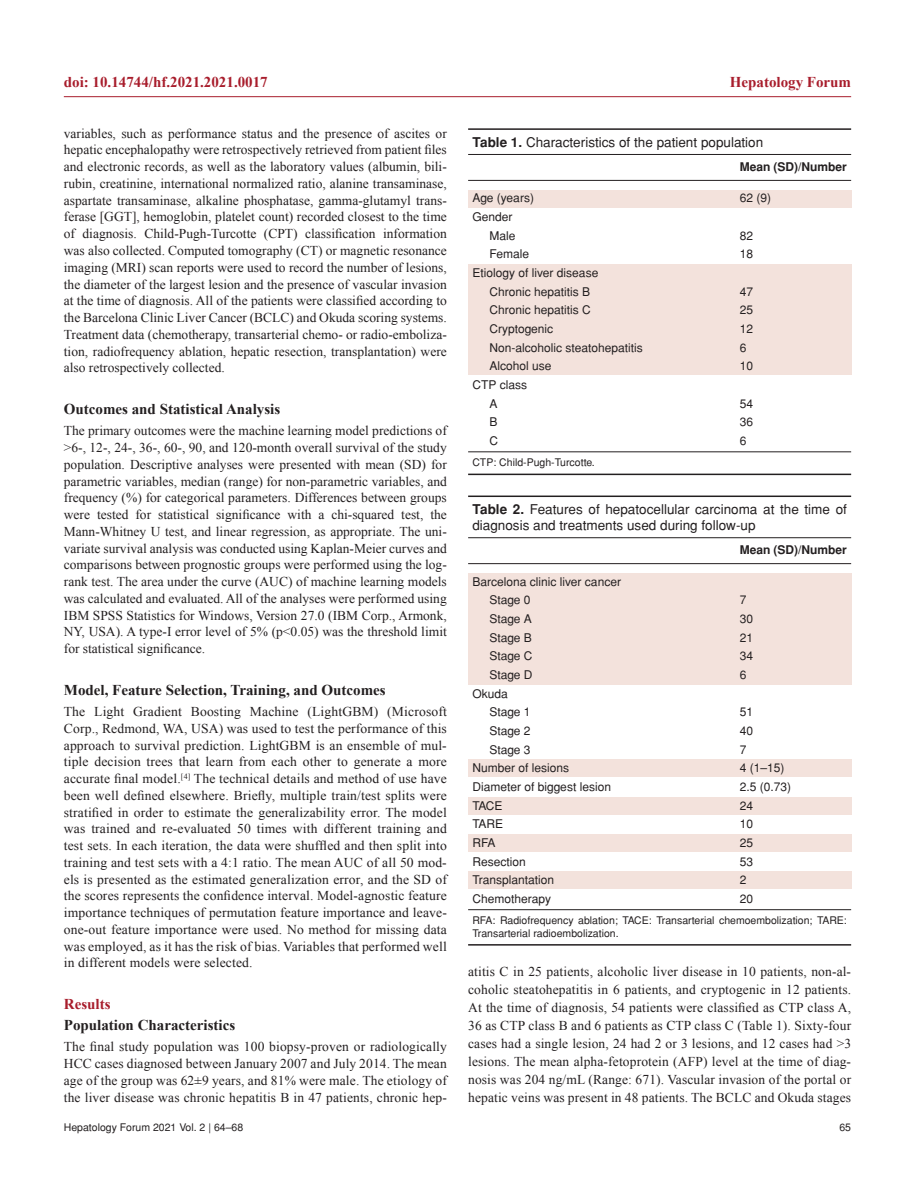
<style>
.page{position:relative;width:915px;height:1191px;background:#fff}
.page>*{position:absolute;margin:0;border:0;box-sizing:border-box;transform-origin:0 0}
.IKINCI_ARABASLIK{font:700 15px "Times New Roman";color:#231f20}
.ARA_BASLIK{font:700 15px "Times New Roman";color:#a81d2c}
.ANA_METIN{font:13.5px/16.8px "Times New Roman";letter-spacing:.01em;color:#231f20;text-align:justify}
.t1{font:13.5px/16.2px "Helvetica Normal Tr";color:#231f20}
.t2{font:12px "Helvetica Normal Tr";color:#231f20}
.t3{font:700 12px "Helvetica Tr";color:#231f20}
.t4{font:10.5px/12.6px "Helvetica Normal Tr";color:#231f20}
.s1{font-family:"Helvetica Tr";font-weight:700}
</style>
<div class="page">
<hr style="left:64px;top:96px;width:786px;height:1px;background:#a81d2c">
<hr style="left:468px;top:473px;width:382px;height:2px;background:#231f20">
<div style="left:468px;top:190px;width:382px;height:17px;background:#f3e2dc"></div>
<div style="left:468px;top:264px;width:382px;height:111px;background:#f3e2dc"></div>
<hr style="left:468px;top:128px;width:382px;height:2px;background:#231f20">
<hr style="left:468px;top:154px;width:382px;height:1px;background:#231f20">
<hr style="left:468px;top:180px;width:382px;height:1px;background:#231f20">
<hr style="left:468px;top:451px;width:382px;height:1px;background:#231f20">
<hr style="left:468px;top:944px;width:382px;height:1px;background:#231f20">
<div style="left:468px;top:573px;width:382px;height:112px;background:#f3e2dc"></div>
<div style="left:468px;top:759px;width:382px;height:17px;background:#f3e2dc"></div>
<div style="left:468px;top:797px;width:382px;height:17px;background:#f3e2dc"></div>
<div style="left:468px;top:834px;width:382px;height:17px;background:#f3e2dc"></div>
<div style="left:468px;top:871px;width:382px;height:17px;background:#f3e2dc"></div>
<hr style="left:468px;top:495px;width:382px;height:2px;background:#231f20">
<hr style="left:468px;top:537px;width:382px;height:1px;background:#231f20">
<hr style="left:468px;top:563px;width:382px;height:1px;background:#231f20">
<hr style="left:468px;top:909px;width:382px;height:1px;background:#231f20">
<p class="ARA_BASLIK" style="left:64px;top:71px;width:205px">doi: 10.14744/hf.2021.2021.0017</p>
<p class="ARA_BASLIK" style="left:729px;top:71px;width:123px">Hepatology Forum</p>
<p class="ANA_METIN" style="left:64px;top:125px;width:384px">variables, such as performance status and the presence of ascites or hepatic encephalopathy were retrospectively retrieved from patient files and electronic records, as well as the laboratory values (albumin, bili&shy;rubin, creatinine, international normalized ratio, alanine transaminase, aspartate transaminase, alkaline phosphatase, gamma-glutamyl trans&shy;ferase [GGT], hemoglobin, platelet count) recorded closest to the time of diagnosis. Child-Pugh-Turcotte (CPT) classification information was also collected. Computed tomography (CT) or magnetic resonance imaging (MRI) scan reports were used to record the number of lesions, the diameter of the largest lesion and the presence of vascular invasion at the time of diagnosis. All of the patients were classified according to the Barcelona Clinic Liver Cancer (BCLC) and Okuda scoring systems.<br>Treatment data (chemotherapy, transarterial chemo- or radio-emboliza&shy;tion, radiofrequency ablation, hepatic resection, transplantation) were also retrospectively collected.</p>
<p class="IKINCI_ARABASLIK" style="left:64px;top:399px;width:218px">Outcomes and Statistical Analysis</p>
<p class="ANA_METIN" style="left:64px;top:422px;width:384px">The primary outcomes were the machine learning model predictions of &gt;6-, 12-, 24-, 36-, 60-, 90, and 120-month overall survival of the study population. Descriptive analyses were presented with mean (SD) for parametric variables, median (range) for non-parametric variables, and frequency (%) for categorical parameters. Differences between groups were tested for statistical significance with a chi-squared test, the Mann-Whitney U test, and linear regression, as appropriate. The uni&shy;variate survival analysis was conducted using Kaplan-Meier curves and comparisons between prognostic groups were performed using the log&shy;rank test. The area under the curve (AUC) of machine learning models was calculated and evaluated. All of the analyses were performed using IBM SPSS Statistics for Windows, Version 27.0 (IBM Corp., Armonk, NY, USA). A type-I error level of 5% (p&lt;0.05) was the threshold limit for statistical significance.</p>
<p class="IKINCI_ARABASLIK" style="left:64px;top:679px;width:323px">Model, Feature Selection, Training, and Outcomes</p>
<p class="ANA_METIN" style="left:64px;top:703px;width:384px">The Light Gradient Boosting Machine (LightGBM) (Microsoft Corp., Redmond, WA, USA) was used to test the performance of this approach to survival prediction. LightGBM is an ensemble of mul&shy;tiple decision trees that learn from each other to generate a more accurate final model.<sup>[4]</sup> The technical details and method of use have been well defined elsewhere. Briefly, multiple train/test splits were stratified in order to estimate the generalizability error. The model was trained and re-evaluated 50 times with different training and test sets. In each iteration, the data were shuffled and then split into training and test sets with a 4:1 ratio. The mean AUC of all 50 mod&shy;els is presented as the estimated generalization error, and the SD of the scores represents the confidence interval. Model-agnostic feature importance techniques of permutation feature importance and leave&shy;one-out feature importance were used. No method for missing data was employed, as it has the risk of bias. Variables that performed well in different models were selected.</p>
<p class="ARA_BASLIK" style="left:64px;top:994px;width:48px">Results</p>
<p class="IKINCI_ARABASLIK" style="left:64px;top:1015px;width:173px">Population Characteristics</p>
<p class="ANA_METIN" style="left:64px;top:1038px;width:384px">The final study population was 100 biopsy-proven or radiologically HCC cases diagnosed between January 2007 and July 2014. The mean age of the group was 62±9 years, and 81% were male. The etiology of the liver disease was chronic hepatitis B in 47 patients, chronic hep-</p>
<p class="t1" style="left:472px;top:134px;width:292px"><span class="s1">Table 1.</span> Characteristics of the patient population</p>
<p class="t3" style="left:739px;top:159px;width:108px">Mean (SD)/Number</p>
<p class="t2" style="left:472px;top:191px;width:63px">Age (years)</p>
<p class="t2" style="left:739px;top:191px;width:33px">62 (9)</p>
<p class="t2" style="left:472px;top:210px;width:42px">Gender</p>
<p class="t2" style="left:489px;top:228px;width:28px">Male</p>
<p class="t2" style="left:739px;top:228px;width:15px">82</p>
<p class="t2" style="left:489px;top:247px;width:41px">Female</p>
<p class="t2" style="left:739px;top:247px;width:15px">18</p>
<p class="t2" style="left:472px;top:266px;width:127px">Etiology of liver disease</p>
<p class="t2" style="left:489px;top:284px;width:102px">Chronic hepatitis B</p>
<p class="t2" style="left:739px;top:284px;width:15px">47</p>
<p class="t2" style="left:489px;top:303px;width:103px">Chronic hepatitis C</p>
<p class="t2" style="left:739px;top:303px;width:15px">25</p>
<p class="t2" style="left:489px;top:321px;width:65px">Cryptogenic</p>
<p class="t2" style="left:739px;top:321px;width:15px">12</p>
<p class="t2" style="left:489px;top:340px;width:155px">Non-alcoholic steatohepatitis</p>
<p class="t2" style="left:739px;top:340px;width:8px">6</p>
<p class="t2" style="left:489px;top:359px;width:64px">Alcohol use</p>
<p class="t2" style="left:739px;top:359px;width:15px">10</p>
<p class="t2" style="left:472px;top:377px;width:56px">CTP class</p>
<p class="t2" style="left:489px;top:396px;width:10px">A</p>
<p class="t2" style="left:739px;top:396px;width:15px">54</p>
<p class="t2" style="left:489px;top:415px;width:10px">B</p>
<p class="t2" style="left:739px;top:415px;width:15px">36</p>
<p class="t2" style="left:489px;top:433px;width:10px">C</p>
<p class="t2" style="left:739px;top:433px;width:8px">6</p>
<p class="t4" style="left:472px;top:456px;width:124px">CTP: Child-Pugh-Turcotte.</p>
<p class="t1" style="left:472px;top:501px;width:376px"><span class="s1">Table 2.</span> Features of hepatocellular carcinoma at the time of diagnosis and treatments used during follow-up</p>
<p class="t3" style="left:739px;top:543px;width:108px">Mean (SD)/Number</p>
<p class="t2" style="left:472px;top:574px;width:150px">Barcelona clinic liver cancer</p>
<p class="t2" style="left:489px;top:593px;width:43px">Stage 0</p>
<p class="t2" style="left:739px;top:593px;width:8px">7</p>
<p class="t2" style="left:489px;top:611px;width:44px">Stage A</p>
<p class="t2" style="left:739px;top:611px;width:15px">30</p>
<p class="t2" style="left:489px;top:630px;width:44px">Stage B</p>
<p class="t2" style="left:739px;top:630px;width:15px">21</p>
<p class="t2" style="left:489px;top:649px;width:45px">Stage C</p>
<p class="t2" style="left:739px;top:649px;width:15px">34</p>
<p class="t2" style="left:489px;top:667px;width:45px">Stage D</p>
<p class="t2" style="left:739px;top:667px;width:8px">6</p>
<p class="t2" style="left:472px;top:686px;width:37px">Okuda</p>
<p class="t2" style="left:489px;top:705px;width:43px">Stage 1</p>
<p class="t2" style="left:739px;top:705px;width:15px">51</p>
<p class="t2" style="left:489px;top:723px;width:43px">Stage 2</p>
<p class="t2" style="left:739px;top:723px;width:15px">40</p>
<p class="t2" style="left:489px;top:742px;width:43px">Stage 3</p>
<p class="t2" style="left:739px;top:742px;width:8px">7</p>
<p class="t2" style="left:472px;top:761px;width:98px">Number of lesions</p>
<p class="t2" style="left:739px;top:761px;width:46px">4 (1–15)</p>
<p class="t2" style="left:472px;top:779px;width:140px">Diameter of biggest lesion</p>
<p class="t2" style="left:739px;top:779px;width:53px">2.5 (0.73)</p>
<p class="t2" style="left:472px;top:798px;width:32px">TACE</p>
<p class="t2" style="left:739px;top:798px;width:15px">24</p>
<p class="t2" style="left:472px;top:816px;width:32px">TARE</p>
<p class="t2" style="left:739px;top:816px;width:15px">10</p>
<p class="t2" style="left:472px;top:835px;width:24px">RFA</p>
<p class="t2" style="left:739px;top:835px;width:15px">25</p>
<p class="t2" style="left:472px;top:854px;width:55px">Resection</p>
<p class="t2" style="left:739px;top:854px;width:15px">53</p>
<p class="t2" style="left:472px;top:872px;width:83px">Transplantation</p>
<p class="t2" style="left:739px;top:872px;width:8px">2</p>
<p class="t2" style="left:472px;top:891px;width:80px">Chemotherapy</p>
<p class="t2" style="left:739px;top:891px;width:15px">20</p>
<p class="t4" style="left:472px;top:914px;width:376px">RFA: Radiofrequency ablation; TACE: Transarterial chemoembolization; TARE:<br>Transarterial radioembolization.</p>
<p class="ANA_METIN" style="left:468px;top:962px;width:384px;line-height:18px">atitis C in 25 patients, alcoholic liver disease in 10 patients, non-al&shy;coholic steatohepatitis in 6 patients, and cryptogenic in 12 patients.<br>At the time of diagnosis, 54 patients were classified as CTP class A, 36 as CTP class B and 6 patients as CTP class C (Table 1). Sixty-four cases had a single lesion, 24 had 2 or 3 lesions, and 12 cases had &gt;3 lesions. The mean alpha-fetoprotein (AFP) level at the time of diag&shy;nosis was 204 ng/mL (Range: 671). Vascular invasion of the portal or hepatic veins was present in 48 patients. The BCLC and Okuda stages</p>
<p class="t4" style="left:64px;top:1120px;width:181px">Hepatology Forum 2021 Vol. 2 | 64–68</p>
<p class="t4" style="left:839px;top:1120px;width:13px">65</p>
</div>
